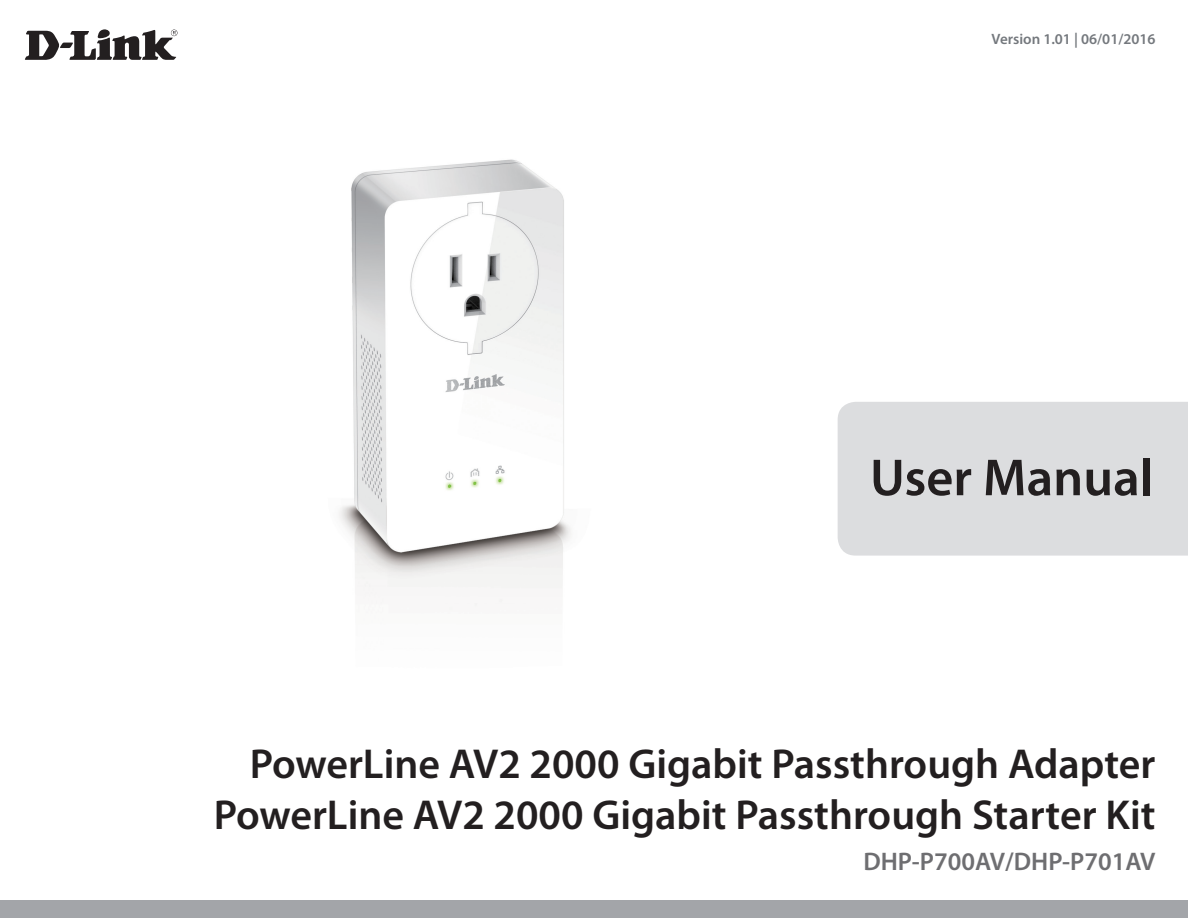
<style>
.page{position:relative;width:1188px;height:918px;background:#fff}
.page>*{position:absolute;margin:0;border:0;box-sizing:border-box;transform-origin:0 0}
.t1{font:600 52.5px "Myriad Pro";color:#231f20}
.t2{font:600 42px/50.4px "Myriad Pro";color:#231f20;text-align:right}
.t3{font:600 25.5px "Myriad Pro";color:#6e6e71}
.t4{font:600 15px "Myriad Pro";color:#74787d}
</style>
<div class="page">
<div style="left:838px;top:402px;width:350px;height:154px;background:#dcdddf"></div>
<svg style="left:25px;top:29px;width:152px;height:31px"></svg>
<div style="left:0;top:900px;width:1188px;height:18px;background:#a3a5a9"></div>
<img style="left:339px;top:159px;width:232px;height:447px">
<p class="t4" style="left:992px;top:29px;width:166px">Version 1.01 | 06/01/2016</p>
<p class="t1" style="left:870px;top:444px;width:285px">User Manual</p>
<p class="t2" style="left:214px;top:738px;width:943px">PowerLine AV2 2000 Gigabit Passthrough Adapter<br>PowerLine AV2 2000 Gigabit Passthrough Starter Kit</p>
<p class="t3" style="left:863px;top:845px;width:294px">DHP-P700AV/DHP-P701AV</p>
</div>
